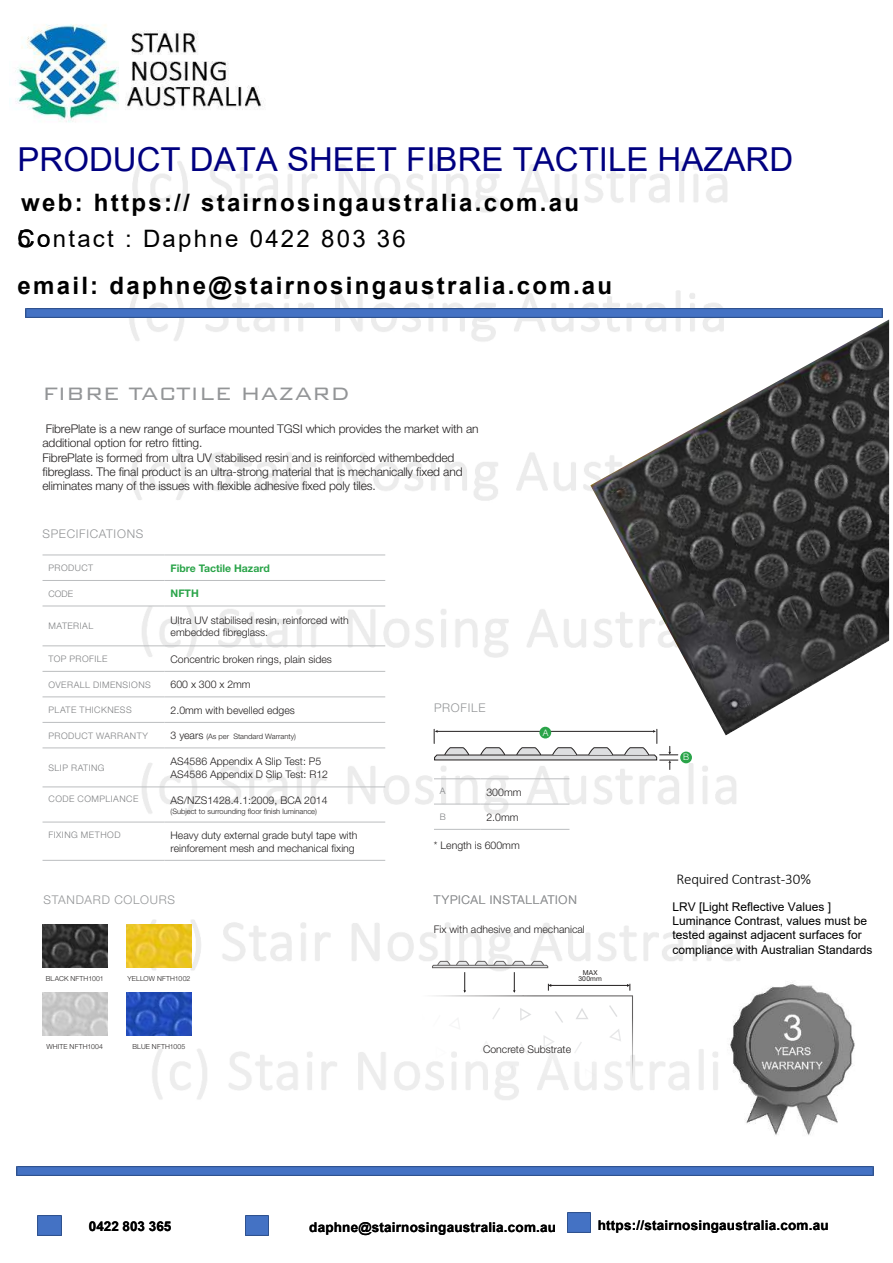
<style>
.page{position:relative;width:893px;height:1263px;background:#fff}
.page>*{position:absolute;margin:0;border:0;box-sizing:border-box;transform-origin:0 0}
.t1{font:33px "Arial";color:#000080}
.t2{font:700 24px/36.3px "Arial";letter-spacing:.095em;color:#000}
.t3{font:300 24px "Bank Gothic BT";color:#939597}
.t4{font:24px "Arial";color:#000}
.t5{font:300 15px "Calibri";letter-spacing:-.02em;color:#000}
.t6{font:700 13.5px "Arial";letter-spacing:.015em;color:#000}
.t7{font:300 12px/14.4px "Helvetica Neue";letter-spacing:-.01em;color:#221f1f}
.t8{font:12px/14.4px "Arial";color:#000}
.t9{font:300 12px "Helvetica Neue";letter-spacing:.06em;color:#939597}
.t10{font:300 10.5px/12.9px "Helvetica Neue";color:#221f1f}
.t11{font:700 10.5px "Helvetica Neue";color:#2aa449}
.t12{font:300 9px "Helvetica Neue";letter-spacing:.05em;color:#808284}
.t13{font:300 9px "Helvetica Neue";color:#fff}
.t14{font:300 7.5px "Helvetica Neue";color:#221f1f}
.t15{font:300 6.9px "Helvetica Neue";letter-spacing:.025em;color:#221f1f}
.t16{font:6.75px "Helvetica Neue";letter-spacing:.03em;color:#221f1f}
.s1{font-style:inherit}
.s2{font-weight:400}
.s3{font-size:10.5px}
</style>
<div class="page">
<img style="left:89px;top:161px;width:715px;height:939px">
<hr style="left:43px;top:555px;width:122px;height:1px;background:#bbbdbf">
<hr style="left:165px;top:555px;width:220px;height:1px;background:#bbbdbf">
<hr style="left:43px;top:580px;width:122px;height:1px;background:#bbbdbf">
<hr style="left:165px;top:580px;width:220px;height:1px;background:#bbbdbf">
<hr style="left:43px;top:606px;width:122px;height:1px;background:#bbbdbf">
<hr style="left:165px;top:606px;width:220px;height:1px;background:#bbbdbf">
<hr style="left:43px;top:646px;width:122px;height:1px;background:#bbbdbf">
<hr style="left:165px;top:646px;width:220px;height:1px;background:#bbbdbf">
<hr style="left:43px;top:671px;width:122px;height:1px;background:#bbbdbf">
<hr style="left:165px;top:671px;width:220px;height:1px;background:#bbbdbf">
<hr style="left:43px;top:697px;width:122px;height:1px;background:#bbbdbf">
<hr style="left:165px;top:697px;width:220px;height:1px;background:#bbbdbf">
<hr style="left:43px;top:722px;width:122px;height:1px;background:#bbbdbf">
<hr style="left:165px;top:722px;width:220px;height:1px;background:#bbbdbf">
<hr style="left:43px;top:748px;width:122px;height:1px;background:#bbbdbf">
<hr style="left:165px;top:748px;width:220px;height:1px;background:#bbbdbf">
<hr style="left:43px;top:787px;width:122px;height:1px;background:#bbbdbf">
<hr style="left:165px;top:787px;width:220px;height:1px;background:#bbbdbf">
<hr style="left:43px;top:822px;width:122px;height:1px;background:#bbbdbf">
<hr style="left:165px;top:822px;width:220px;height:1px;background:#bbbdbf">
<hr style="left:43px;top:860px;width:122px;height:1px;background:#bbbdbf">
<hr style="left:165px;top:860px;width:220px;height:1px;background:#bbbdbf">
<hr style="left:434px;top:778px;width:46px;height:1px;background:#bbbdbf">
<hr style="left:480px;top:778px;width:89px;height:1px;background:#bbbdbf">
<hr style="left:434px;top:804px;width:46px;height:1px;background:#bbbdbf">
<hr style="left:480px;top:804px;width:89px;height:1px;background:#bbbdbf">
<hr style="left:434px;top:829px;width:46px;height:1px;background:#bbbdbf">
<hr style="left:480px;top:829px;width:89px;height:1px;background:#bbbdbf">
<div style="left:539px;top:727px;width:12px;height:11px;background:#2aa449;border-radius:50%"></div>
<div style="left:680px;top:751px;width:12px;height:12px;background:#2aa449;border-radius:50%"></div>
<svg style="left:434px;top:729px;width:244px;height:40px"></svg>
<svg style="left:385px;top:961px;width:248px;height:139px"></svg>
<img style="left:43px;top:924px;width:64px;height:44px">
<img style="left:127px;top:924px;width:64px;height:44px">
<img style="left:43px;top:992px;width:64px;height:44px">
<img style="left:127px;top:992px;width:64px;height:44px">
<img style="left:590px;top:319px;width:299px;height:416px">
<img style="left:17px;top:1166px;width:857px;height:9px">
<img style="left:245px;top:1216px;width:24px;height:19px">
<img style="left:567px;top:1213px;width:24px;height:19px">
<img style="left:38px;top:1216px;width:24px;height:19px">
<img style="left:722px;top:980px;width:133px;height:155px">
<img style="left:15px;top:24px;width:248px;height:99px">
<img style="left:26px;top:309px;width:856px;height:9px">
<h1 class="t1" style="left:18px;top:137px;width:777px">PRODUCT DATA SHEET FIBRE TACTILE HAZARD</h1>
<h2 class="t2" style="left:17px;top:185px;width:563px">web: https:// stairnosing<span class="s1">australia</span>.com.au<br><span class="s2">5C ntact : Daphne 0422 803 36</span></h2>
<h2 class="t4" style="left:37px;top:222px;width:15px">o</h2>
<h2 class="t2" style="left:18px;top:268px;width:596px">email: daphne@stairnosingaustralia.com.au</h2>
<h2 class="t3" style="left:43px;top:378px;width:309px">FIBRE TACTILE HAZARD</h2>
<p class="t7" style="left:43px;top:422px;width:438px">FibrePlate is a new range of surface mounted TGSI which provides the market with an additional option for retro fitting.<br>FibrePlate is formed from ultra UV stabilised resin and is reinforced withembedded fibreglass. The final product is an ultra-strong material that is mechanically fixed and eliminates many of the issues with flexible adhesive fixed poly tiles.</p>
<p class="t9" style="left:43px;top:530px;width:102px">SPECIFICATIONS</p>
<p class="t12" style="left:49px;top:565px;width:46px">PRODUCT</p>
<p class="t11" style="left:171px;top:562px;width:101px">Fibre Tactile Hazard</p>
<p class="t12" style="left:49px;top:590px;width:26px">CODE</p>
<p class="t11" style="left:171px;top:588px;width:30px">NFTH</p>
<p class="t12" style="left:49px;top:623px;width:46px">MATERIAL</p>
<p class="t10" style="left:171px;top:614px;width:180px">Ultra UV stabilised resin, reinforced with embedded fibreglass.</p>
<p class="t12" style="left:49px;top:656px;width:61px">TOP PROFILE</p>
<p class="t10" style="left:171px;top:653px;width:163px">Concentric broken rings, plain sides</p>
<p class="t12" style="left:49px;top:681px;width:104px">OVERALL DIMENSIONS</p>
<p class="t10" style="left:171px;top:679px;width:82px">600 x 300 x 2mm</p>
<p class="t12" style="left:49px;top:707px;width:85px">PLATE THICKNESS</p>
<p class="t10" style="left:171px;top:704px;width:126px">2.0mm with bevelled edges</p>
<p class="t12" style="left:49px;top:732px;width:101px">PRODUCT WARRANTY</p>
<p class="t14" style="left:171px;top:734px;width:127px"><span class="s3">3 years</span> (As per Standard Warranty)</p>
<p class="t12" style="left:49px;top:764px;width:58px">SLIP RATING</p>
<p class="t10" style="left:171px;top:756px;width:159px">AS4586 Appendix A Slip Test: P5<br>AS4586 Appendix D Slip Test: R12</p>
<p class="t12" style="left:49px;top:796px;width:91px">CODE COMPLIANCE</p>
<p class="t10" style="left:171px;top:794px;width:159px">AS/NZS1428.4.1:2009, BCA 2014</p>
<p class="t14" style="left:171px;top:808px;width:148px">(Subject to surrounding floor finish luminance)</p>
<p class="t12" style="left:49px;top:831px;width:73px">FIXING METHOD</p>
<p class="t10" style="left:171px;top:830px;width:188px">Heavy duty external grade butyl tape with reinforement mesh and mechanical fixing</p>
<p class="t9" style="left:434px;top:703px;width:53px">PROFILE</p>
<p class="t12" style="left:440px;top:788px;width:7px">A</p>
<p class="t10" style="left:486px;top:786px;width:37px">300mm</p>
<p class="t12" style="left:440px;top:813px;width:8px">B</p>
<p class="t10" style="left:486px;top:812px;width:34px">2.0mm</p>
<p class="t10" style="left:434px;top:839px;width:87px">* Length is 600mm</p>
<p class="t13" style="left:543px;top:729px;width:7px">A</p>
<p class="t9" style="left:44px;top:895px;width:133px">STANDARD COLOURS</p>
<p class="t9" style="left:434px;top:895px;width:144px">TYPICAL INSTALLATION</p>
<p class="t10" style="left:434px;top:924px;width:152px">Fix with adhesive and mechanical</p>
<p class="t16" style="left:583px;top:968px;width:17px">MAX</p>
<p class="t15" style="left:127px;top:976px;width:64px">YELLOW NFTH1002</p>
<p class="t15" style="left:46px;top:976px;width:59px">BLACK NFTH1001</p>
<p class="t16" style="left:578px;top:975px;width:25px">300mm</p>
<p class="t15" style="left:46px;top:1044px;width:58px">WHITE NFTH1004</p>
<p class="t15" style="left:133px;top:1044px;width:54px">BLUE NFTH1005</p>
<p class="t10" style="left:483px;top:1044px;width:90px">Concrete Substrate</p>
<p class="t13" style="left:683px;top:754px;width:7px">B</p>
<h3 class="t5" style="left:677px;top:870px;width:136px">Required Contrast-30%</h3>
<p class="t8" style="left:672px;top:899px;width:202px">LRV [Light Reflective Values ] Luminance Contrast, values must be tested against adjacent surfaces for compliance with Australian Standards</p>
<p class="t6" style="left:89px;top:1216px;width:84px">0422 803 365</p>
<p class="t6" style="left:309px;top:1217px;width:248px">daphne@stairnosingaustralia.com.au</p>
<p class="t6" style="left:598px;top:1215px;width:232px">https://stairnosingaustralia.com.au</p>
</div>
